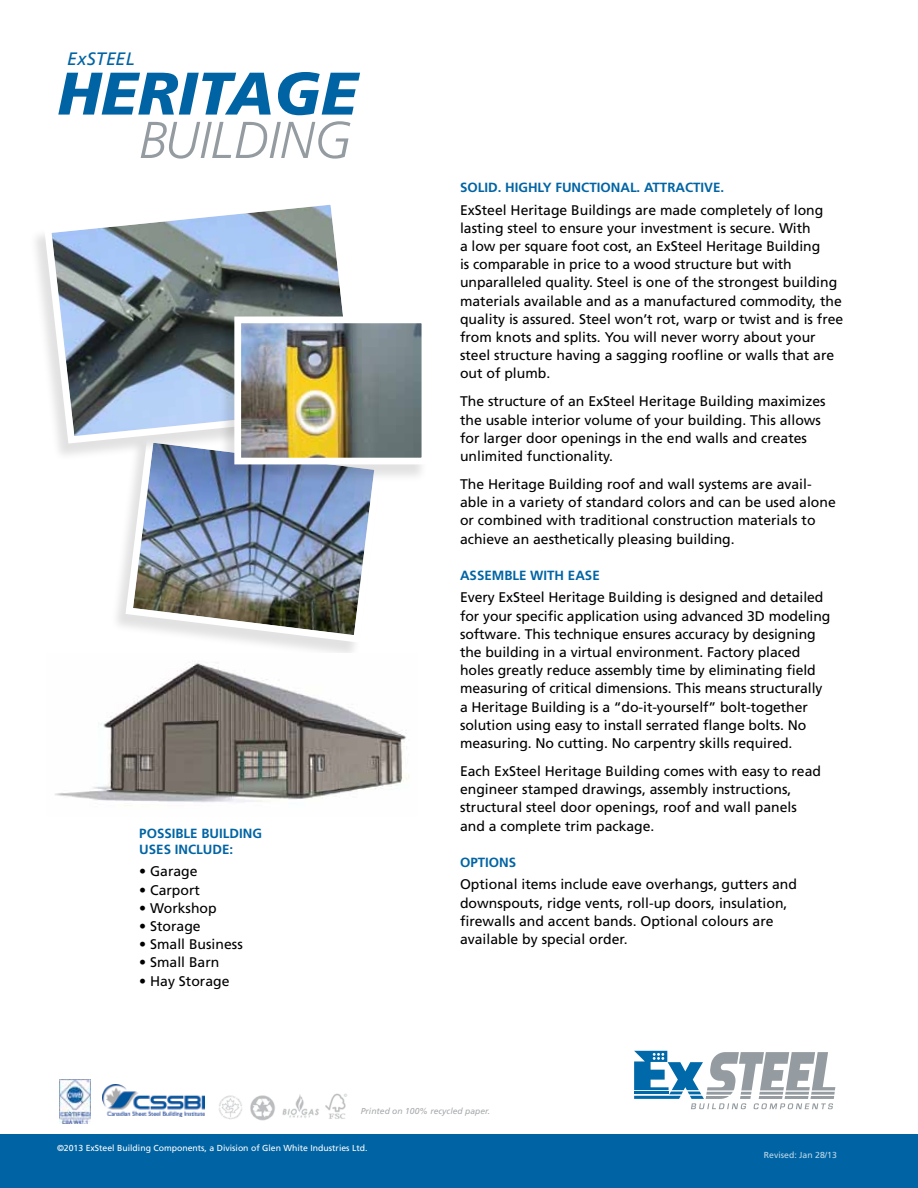
<style>
.page{position:relative;width:918px;height:1188px;background:#fff}
.page>*{position:absolute;margin:0;border:0;box-sizing:border-box;transform-origin:0 0}
.t1{font:italic 900 60px "Frutiger LT Std";color:#0064a4}
.t2{font:italic 300 51.75px "Frutiger LT Std";color:#949ca1}
.t3{font:italic 18px "Frutiger LT Std";letter-spacing:.01em;color:#0064a4}
.t4{font:13.95px/18.1px "Frutiger LT Std";color:#000}
.t5{font:700 13.35px/15.9px "Frutiger LT Std";color:#0064a4}
.t6{font:8.7px "Frutiger LT Std";color:#fff}
.t7{font:8.7px "Frutiger LT Std";color:#bfd8e8}
.t8{font:italic 8.55px "Frutiger LT Std";color:#a7a9ac}
</style>
<div class="page">
<div style="left:110px;top:438px;width:271px;height:223px;background:#000;opacity:.12"></div>
<img style="left:122px;top:462px;width:259px;height:184px">
<div style="left:0;top:1135px;width:918px;height:53px;background:#0064a4"></div>
<svg style="left:634px;top:1051px;width:201px;height:58px"></svg>
<img style="left:60px;top:1080px;width:31px;height:43px">
<img style="left:103px;top:1084px;width:101px;height:32px">
<img style="left:219px;top:1093px;width:128px;height:27px">
<img style="left:55px;top:653px;width:354px;height:150px">
<div style="left:28px;top:200px;width:332px;height:262px;background:#000;opacity:.12"></div>
<svg style="left:40px;top:200px;width:320px;height:247px"></svg>
<div style="left:218px;top:319px;width:211px;height:164px;background:#000;opacity:.12"></div>
<img style="left:231px;top:313px;width:198px;height:155px">
<p class="t3" style="left:67px;top:49px;width:69px">ExSTEEL</p>
<h1 class="t1" style="left:57px;top:58px;width:301px">HERITAGE</h1>
<h2 class="t2" style="left:139px;top:111px;width:214px">BUILDING</h2>
<p class="t5" style="left:139px;top:826px;width:26px">POSSIB</p>
<p class="t5" style="left:139px;top:826px;width:124px;text-indent:44px">LE BUILDING<br>USES INCLUDE:</p>
<p class="t4" style="left:139px;top:863px;width:60px">• Garage</p>
<p class="t4" style="left:139px;top:881px;width:62px">• Carport</p>
<p class="t4" style="left:139px;top:899px;width:79px">• Workshop</p>
<p class="t4" style="left:139px;top:917px;width:63px">• Storage</p>
<p class="t4" style="left:139px;top:935px;width:105px">• Small Business</p>
<p class="t4" style="left:139px;top:954px;width:82px">• Small Barn</p>
<p class="t4" style="left:139px;top:972px;width:92px">• Hay Storage</p>
<p class="t5" style="left:460px;top:180px;width:105px">SOLID. H IGHLY FUNC</p>
<p class="t5" style="left:589px;top:180px;width:136px">TIONAL. ATTRACTIVE.</p>
<p class="t4" style="left:460px;top:201px;width:385px">ExSteel Heritage Buildings are made completely of long lasting steel to ensure your investment is secure. With<br>a low per square foot cost, an ExSteel Heritage Building<br>is comparable in price to a wood structure but with unparalleled quality. Steel is one of the strongest building materials available and as a manufactured commodity, the quality is assured. Steel won’t rot, warp or twist and is free from knots and splits. You will never worry about your steel structure having a sagging roofline or walls that are out of plumb.</p>
<p class="t4" style="left:460px;top:393px;width:367px">The structure of an ExSteel Heritage Building maximizes the usable interior volume of your building. This allows for larger door openings in the end walls and creates unlimited functionality.</p>
<p class="t4" style="left:460px;top:475px;width:377px">The Heritage Building roof and wall systems are avail&shy;able in a variety of standard colors and can be used alone or combined with traditional construction materials to achieve an aesthetically pleasing building.</p>
<p class="t5" style="left:460px;top:567px;width:139px">ASSEMBLE WITH EASE</p>
<p class="t4" style="left:460px;top:589px;width:372px">Every ExSteel Heritage Building is designed and detailed for your specific application using advanced 3D modeling software. This technique ensures accuracy by designing the building in a virtual environment. Factory placed holes greatly reduce assembly time by eliminating field measuring of critical dimensions. This means structurally a Heritage Building is a “do-it-yourself” bolt-together solution using easy to install serrated flange bolts. No measuring. No cutting. No carpentry skills required.</p>
<p class="t4" style="left:460px;top:762px;width:363px">Each ExSteel Heritage Building comes with easy to read engineer stamped drawings, assembly instructions, structural steel door openings, roof and wall panels and a complete trim package.</p>
<p class="t5" style="left:460px;top:855px;width:58px">OPTIONS</p>
<p class="t4" style="left:460px;top:876px;width:338px">Optional items include eave overhangs, gutters and downspouts, ridge vents, roll-up doors, insulation, firewalls and accent bands. Optional colours are available by special order.</p>
<p class="t8" style="left:361px;top:1106px;width:131px">Printed on 100% recycled paper.</p>
<p class="t6" style="left:57px;top:1143px;width:312px">©2013 ExSteel Building Components, a Division of Glen White Industries Ltd.</p>
<p class="t7" style="left:764px;top:1149px;width:75px">Revised: Jan 28/13</p>
</div>
